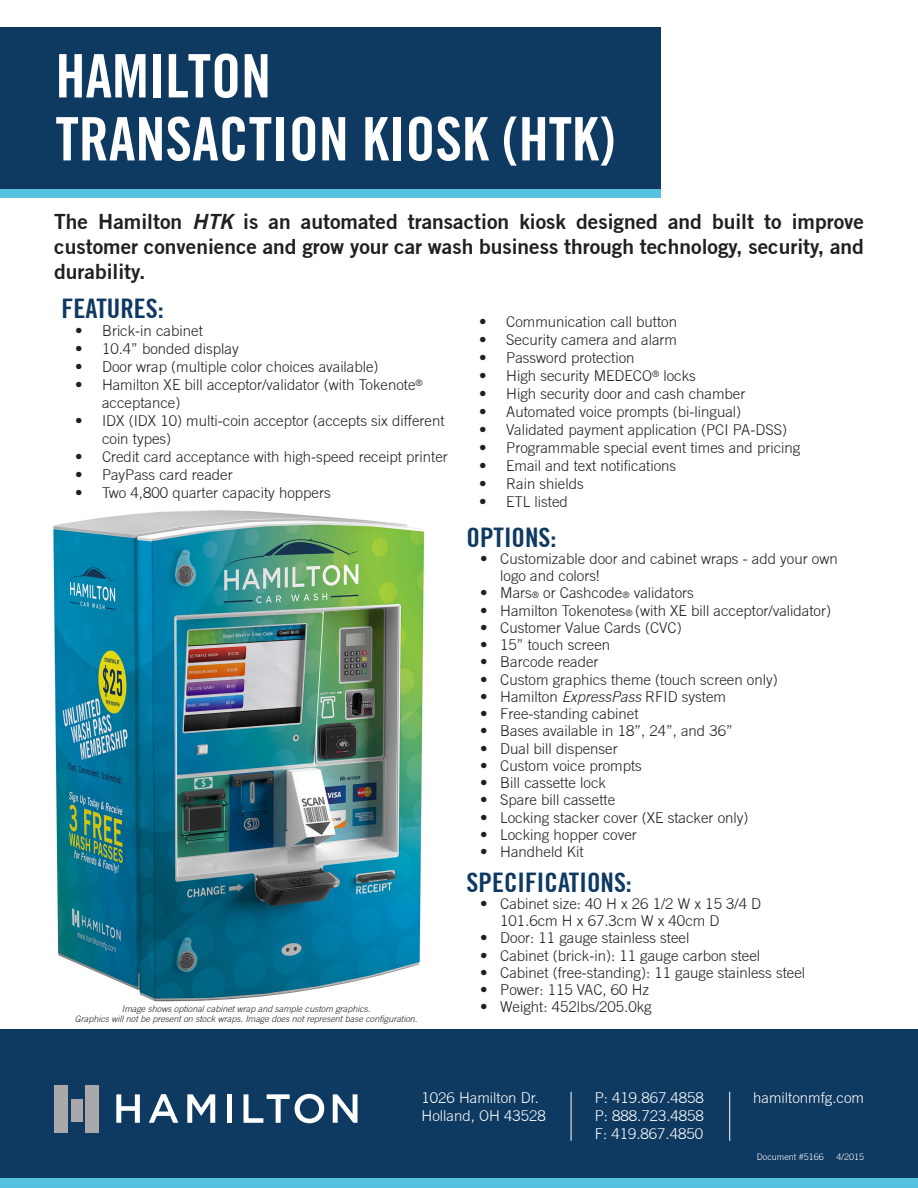
<style>
.page{position:relative;width:918px;height:1188px;background:#fff}
.page>*{position:absolute;margin:0;border:0;box-sizing:border-box;transform-origin:0 0}
.t1{font:700 condensed 60px "Trade Gothic No.20";color:#fff}
.t2{font:700 condensed 27px "Trade Gothic No.20";color:#0e3961}
.t3{font:700 21px/25.2px "Trade Gothic No.2";color:#231f20;text-align:justify}
.t4{font:300 15px/17.2px "Trade Gothic";color:#231f20}
.t5{font:300 15px "Trade Gothic";color:#fff}
.t6{font:italic 300 9px "Trade Gothic";color:#231f20}
.t7{font:300 9px "Trade Gothic";color:#fff}
.s1{font-style:italic}
.s2{font-size:9px}
</style>
<div class="page">
<img style="left:53px;top:510px;width:372px;height:492px">
<div style="left:0;top:27px;width:661px;height:162px;background:#0e3961"></div>
<div style="left:0;top:189px;width:661px;height:9px;background:#55c2e0"></div>
<div style="left:0;top:1030px;width:918px;height:158px;background:#0e3961"></div>
<hr style="left:571px;top:1092px;width:1px;height:49px;background:#fff">
<hr style="left:729px;top:1092px;width:1px;height:49px;background:#fff">
<div style="left:0;top:1178px;width:918px;height:10px;background:#55c2e0"></div>
<div style="left:71px;top:1099px;width:11px;height:23px;background:#a9a8aa"></div>
<div style="left:54px;top:1085px;width:14px;height:47px;background:#a9a8aa"></div>
<div style="left:85px;top:1085px;width:14px;height:47px;background:#a9a8aa"></div>
<svg style="left:116px;top:1094px;width:24px;height:29px"></svg>
<svg style="left:149px;top:1094px;width:29px;height:29px"></svg>
<svg style="left:187px;top:1094px;width:28px;height:29px"></svg>
<div style="left:227px;top:1094px;width:5px;height:29px;background:#fff"></div>
<svg style="left:244px;top:1094px;width:80px;height:29px"></svg>
<svg style="left:333px;top:1094px;width:25px;height:29px"></svg>
<p class="t1" style="left:56px;top:40px;width:217px">HAMILTON</p>
<p class="t1" style="left:56px;top:103px;width:561px">TRANSACTION KIOSK (HTK)</p>
<p class="t3" style="left:54px;top:209px;width:811px">The Hamilton <span class="s1">HTK</span> is an automated transaction kiosk designed and built to improve customer convenience and grow your car wash business through technology, security, and durability.</p>
<p class="t2" style="left:62px;top:292px;width:104px">FEATURES:</p>
<p class="t4" style="left:75px;top:322px;width:129px">• Brick-in cabinet</p>
<p class="t4" style="left:75px;top:340px;width:165px">• 10.4” bonded display</p>
<p class="t4" style="left:75px;top:358px;width:305px">• Door wrap (multiple color choices available)</p>
<p class="t4" style="left:102px;top:376px;width:322px;line-height:18px;text-indent:-27px">• Hamilton XE bill acceptor/validator (with Tokenote<sup>® </sup>acceptance)</p>
<p class="t4" style="left:102px;top:412px;width:344px;line-height:18px;text-indent:-27px">• IDX (IDX 10) multi-coin acceptor (accepts six different coin types)</p>
<p class="t4" style="left:75px;top:448px;width:374px">• Credit card acceptance with high-speed receipt printer</p>
<p class="t4" style="left:75px;top:466px;width:159px">• PayPass card reader</p>
<p class="t4" style="left:75px;top:484px;width:257px">• Two 4,800 quarter capacity hoppers</p>
<p class="t6" style="left:122px;top:1003px;width:250px">Image shows optional cabinet wrap and sample custom graphics.</p>
<p class="t6" style="left:75px;top:1013px;width:344px">Graphics will not be present on stock wraps. Image does not represent base configuration.</p>
<p class="t4" style="left:479px;top:313px;width:199px">• Communication call button</p>
<p class="t4" style="left:479px;top:331px;width:199px">• Security camera and alarm</p>
<p class="t4" style="left:479px;top:349px;width:157px">• Password protection</p>
<p class="t4" style="left:479px;top:367px;width:218px">• High security MEDECO<sup>®</sup> locks</p>
<p class="t4" style="left:479px;top:385px;width:268px">• High security door and cash chamber</p>
<p class="t4" style="left:479px;top:403px;width:264px">• Automated voice prompts (bi-lingual)</p>
<p class="t4" style="left:479px;top:421px;width:309px">• Validated payment application (PCI PA-DSS)</p>
<p class="t4" style="left:479px;top:439px;width:323px">• Programmable special event times and pricing</p>
<p class="t4" style="left:479px;top:457px;width:199px">• Email and text notifications</p>
<p class="t4" style="left:479px;top:475px;width:106px">• Rain shields</p>
<p class="t4" style="left:479px;top:493px;width:90px">• ETL listed</p>
<p class="t2" style="left:467px;top:521px;width:91px">OPTIONS:</p>
<p class="t4" style="left:500px;top:550px;width:339px;text-indent:-20px">• Customizable door and cabinet wraps - add your own logo and colors!</p>
<p class="t4" style="left:480px;top:584px;width:215px">• Mars<span class="s2">®</span> or Cashcode<span class="s2">®</span> validators</p>
<p class="t4" style="left:480px;top:601px;width:353px">• Hamilton Tokenotes<span class="s2">®</span> (with XE bill acceptor/validator)</p>
<p class="t4" style="left:480px;top:619px;width:203px">• Customer Value Cards (CVC)</p>
<p class="t4" style="left:480px;top:636px;width:132px">• 15” touch screen</p>
<p class="t4" style="left:480px;top:653px;width:120px">• Barcode reader</p>
<p class="t4" style="left:480px;top:670px;width:299px">• Custom graphics theme (touch screen only)</p>
<p class="t4" style="left:480px;top:688px;width:248px">• Hamilton <span class="s1">ExpressPass</span> RFID system</p>
<p class="t4" style="left:480px;top:705px;width:160px">• Free-standing cabinet</p>
<p class="t4" style="left:480px;top:722px;width:254px">• Bases available in 18”, 24”, and 36”</p>
<p class="t4" style="left:480px;top:739px;width:139px">• Dual bill dispenser</p>
<p class="t4" style="left:480px;top:757px;width:163px">• Custom voice prompts</p>
<p class="t4" style="left:480px;top:774px;width:128px">• Bill cassette lock</p>
<p class="t4" style="left:480px;top:791px;width:137px">• Spare bill cassette</p>
<p class="t4" style="left:480px;top:808px;width:270px">• Locking stacker cover (XE stacker only)</p>
<p class="t4" style="left:480px;top:826px;width:158px">• Locking hopper cover</p>
<p class="t4" style="left:480px;top:843px;width:105px">• Handheld Kit</p>
<p class="t2" style="left:467px;top:866px;width:167px">SPECIFICATIONS:</p>
<p class="t4" style="left:500px;top:895px;width:262px;text-indent:-20px">• Cabinet size: 40 H x 26 1/2 W x 15 3/4 D<br>101.6cm H x 67.3cm W x 40cm D</p>
<p class="t4" style="left:480px;top:929px;width:211px">• Door: 11 gauge stainless steel</p>
<p class="t4" style="left:480px;top:946px;width:282px">• Cabinet (brick-in): 11 gauge carbon steel</p>
<p class="t4" style="left:480px;top:964px;width:327px">• Cabinet (free-standing): 11 gauge stainless steel</p>
<p class="t4" style="left:480px;top:981px;width:171px">• Power: 115 VAC, 60 Hz</p>
<p class="t4" style="left:480px;top:998px;width:173px">• Weight: 452lbs/205.0kg</p>
<p class="t5" style="left:422px;top:1088px;width:119px">1026 Hamilton Dr.</p>
<p class="t5" style="left:422px;top:1106px;width:126px">Holland, OH 43528</p>
<p class="t5" style="left:595px;top:1088px;width:111px">P: 419.867.4858</p>
<p class="t5" style="left:595px;top:1106px;width:111px">P: 888.723.4858</p>
<p class="t5" style="left:595px;top:1124px;width:110px">F: 419.867.4850</p>
<p class="t5" style="left:753px;top:1088px;width:112px">hamiltonmfg.com</p>
<p class="t7" style="left:757px;top:1151px;width:69px">Document #5166</p>
<p class="t7" style="left:837px;top:1151px;width:29px">4/2015</p>
</div>
